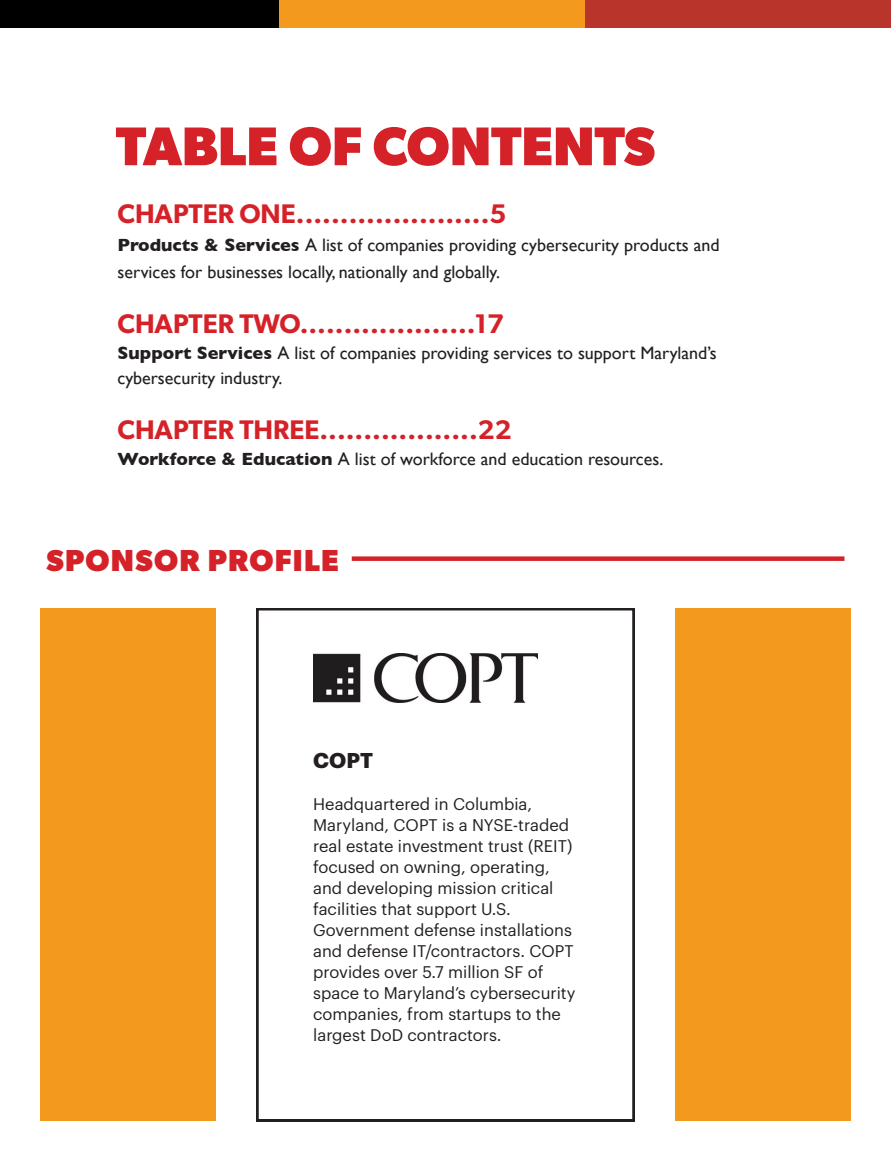
<style>
.page{position:relative;width:891px;height:1161px;background:#fff}
.page>*{position:absolute;margin:0;border:0;box-sizing:border-box;transform-origin:0 0}
.t1{font:700 54.6px "Gibson";color:#d52229}
.t2{font:700 30.45px "Gibson";letter-spacing:.04em;color:#d52229}
.t3{font:600 27px "Gibson";color:#d52229}
.t4{font:700 21px "Graphik";color:#231f20}
.t5{font:18px/27.5px "Gill Sans";color:#231f20}
.t6{font:16.5px/21px "Graphik";color:#231f20}
.s1{font-weight:700}
</style>
<div class="page">
<div style="left:585px;top:0;width:306px;height:28px;background:#b9352b"></div>
<div style="left:279px;top:0;width:306px;height:28px;background:#f3991e"></div>
<div style="left:0;top:0;width:279px;height:28px;background:#000"></div>
<div style="left:352px;top:556px;width:493px;height:5px;background:#d52229"></div>
<div style="left:675px;top:608px;width:175px;height:513px;background:#f3991e"></div>
<div style="left:40px;top:608px;width:176px;height:513px;background:#f3991e"></div>
<img style="left:313px;top:654px;width:224px;height:49px">
<div style="left:256px;top:608px;width:378px;height:513px;border:3px solid #231f20"></div>
<h1 class="t1" style="left:116px;top:114px;width:541px">TABLE OF CONTENTS</h1>
<h3 class="t3" style="left:117px;top:198px;width:390px">CHAPTER ONE......................5</h3>
<p class="t5" style="left:117px;top:231px;width:604px"><span class="s1">Products &amp; Services</span> A list of companies providing cybersecurity products and services for businesses locally, nationally and globally.</p>
<h3 class="t3" style="left:117px;top:308px;width:388px">CHAPTER TWO....................17</h3>
<p class="t5" style="left:117px;top:340px;width:601px;line-height:25.7px"><span class="s1">Support Services</span> A list of companies providing services to support Maryland’s cybersecurity industry.</p>
<h3 class="t3" style="left:117px;top:414px;width:396px">CHAPTER THREE..................22</h3>
<p class="t5" style="left:117px;top:445px;width:547px"><span class="s1">Workforce &amp; Education</span> A list of workforce and education resources.</p>
<h2 class="t2" style="left:46px;top:542px;width:294px">SPONSOR PROFILE</h2>
<p class="t4" style="left:313px;top:744px;width:61px">COPT</p>
<p class="t6" style="left:313px;top:792px;width:264px">Headquartered in Columbia,<br>Maryland, COPT is a NYSE-traded real estate investment trust (REIT) focused on owning, operating, and developing mission critical facilities that support U.S.<br>Government defense installations and defense IT/contractors. COPT provides over 5.7 million SF of space to Maryland’s cybersecurity companies, from startups to the largest DoD contractors.</p>
</div>
